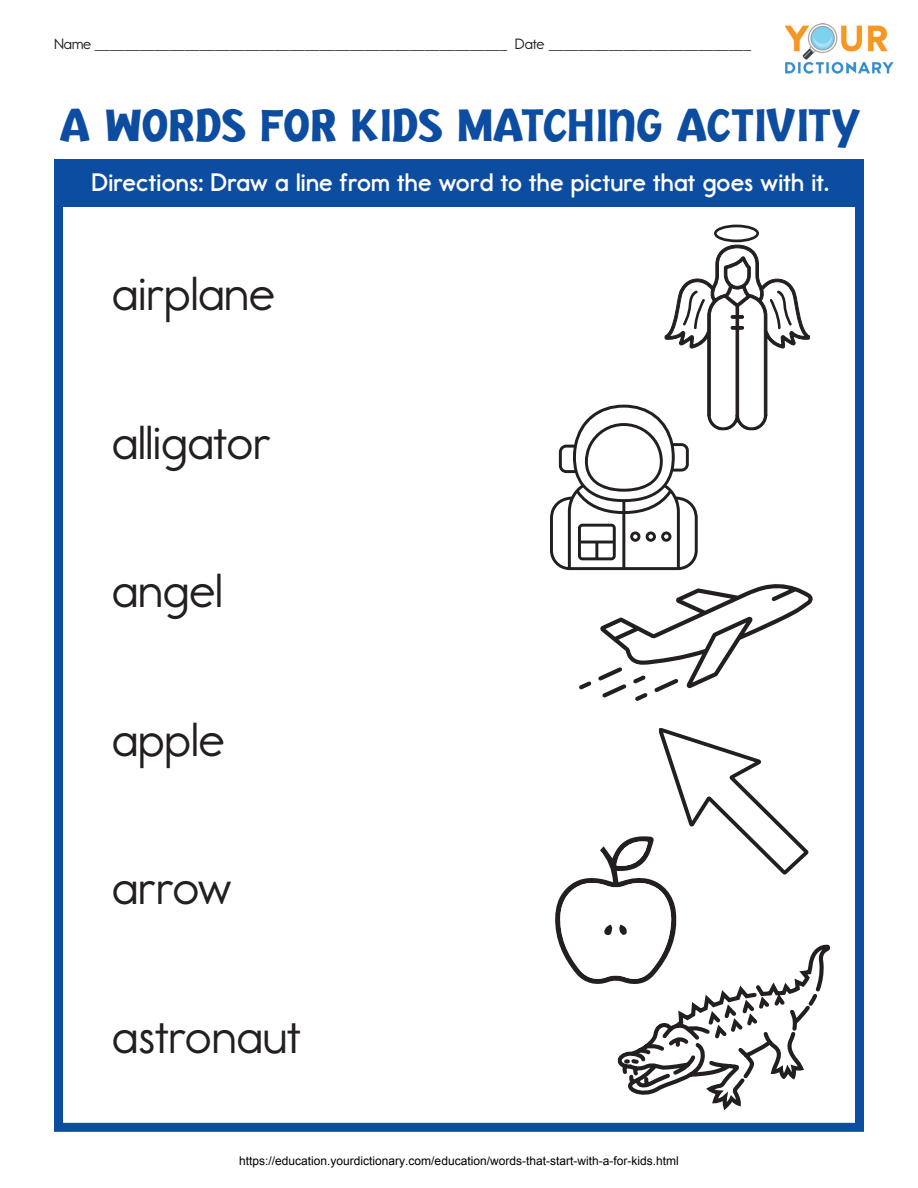
<style>
.page{position:relative;width:918px;height:1188px;background:#fff}
.page>*{position:absolute;margin:0;border:0;box-sizing:border-box;transform-origin:0 0}
.t1{font:48px "Report School Rg";letter-spacing:.01em;color:#231f20}
.t2{font:900 48px "Jacoby ICG";letter-spacing:-.02em;color:#0d4da1}
.t3{font:700 25.5px "Report School Rg";letter-spacing:.01em;color:#fff}
.t4{font:15px "Minion Pro";color:#231f20}
.t5{font:12px "Arial";color:#000}
.s1{font-family:"Report School Rg"}
</style>
<div class="page">
<img style="left:785px;top:24px;width:108px;height:49px">
<div style="left:54px;top:160px;width:810px;height:972px;background:#fff;border:9px solid #0d4da1"></div>
<div style="left:54px;top:160px;width:809px;height:47px;background:#0d4da1"></div>
<svg style="left:579px;top:681px;width:13px;height:8px"></svg>
<svg style="left:598px;top:584px;width:215px;height:117px"></svg>
<svg style="left:555px;top:728px;width:275px;height:382px"></svg>
<svg style="left:550px;top:224px;width:261px;height:346px"></svg>
<p class="t4" style="left:55px;top:34px;width:698px"><span class="s1">Name</span> _______________________________________________________ <span class="s1">Date</span> ___________________________</p>
<h1 class="t2" style="left:60px;top:96px;width:802px">A WORDS FOR KIDS MATCHING ACTIVITY</h1>
<h2 class="t3" style="left:92px;top:167px;width:739px">Directions: Draw a line from the word to the picture that goes with it.</h2>
<h1 class="t1" style="left:112px;top:266px;width:164px">airplane</h1>
<h1 class="t1" style="left:112px;top:414px;width:160px">alligator</h1>
<h1 class="t1" style="left:112px;top:563px;width:112px">angel</h1>
<h1 class="t1" style="left:112px;top:711px;width:114px">apple</h1>
<h1 class="t1" style="left:112px;top:860px;width:120px">arrow</h1>
<h1 class="t1" style="left:112px;top:1008px;width:190px">astronaut</h1>
<p class="t5" style="left:239px;top:1153px;width:441px">https://education.yourdictionary.com/education/words-that-start-with-a-for-kids.html</p>
</div>
